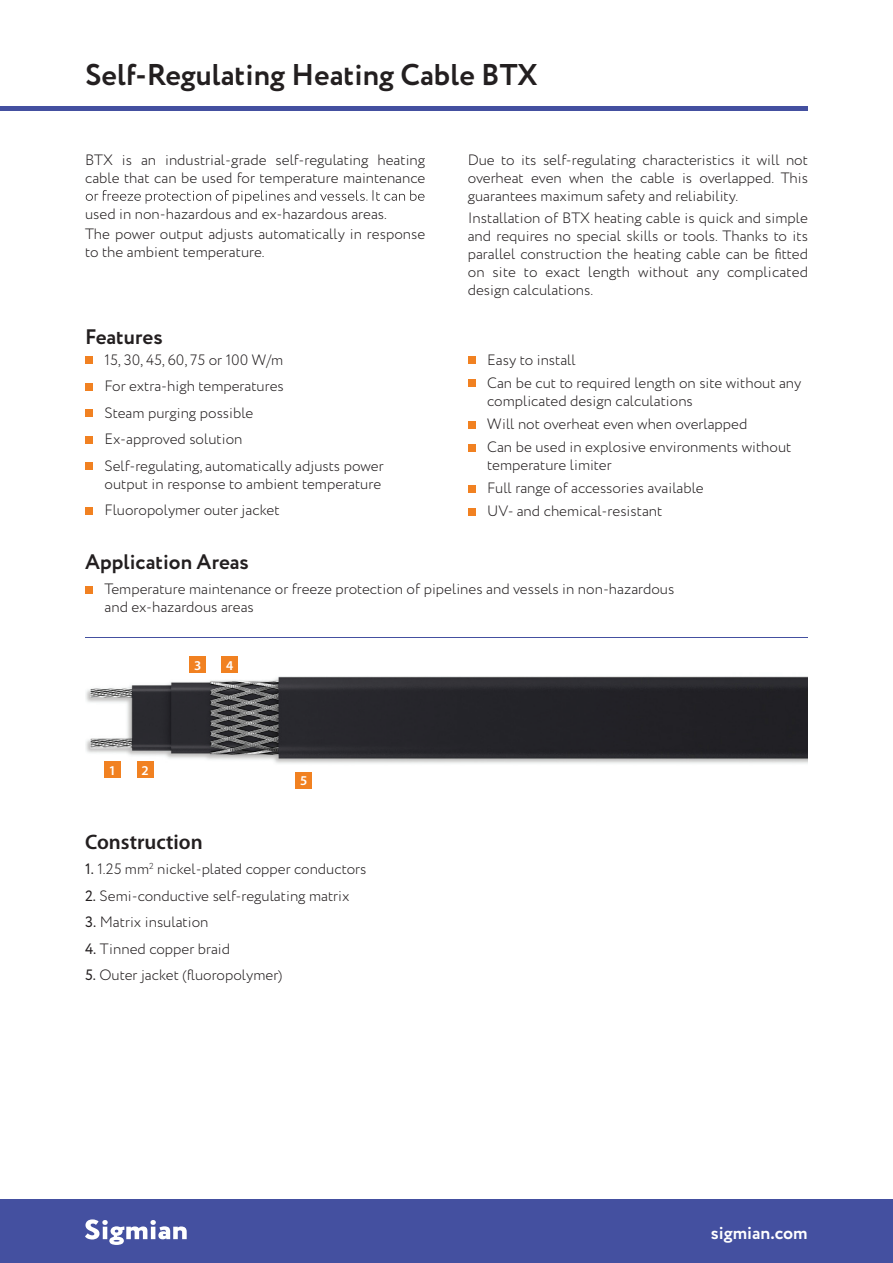
<style>
.page{position:relative;width:893px;height:1263px;background:#fff}
.page>*{position:absolute;margin:0;border:0;box-sizing:border-box;transform-origin:0 0}
.t1{font:700 30px "Circe";color:#231f20}
.t2{font:700 21px "Circe";color:#231f20}
.t3{font:600 21px "Myriad Pro";color:#231f20}
.t4{font:700 18px "Circe";color:#fff}
.t5{font:300 15px/18px "Circe";color:#231f20}
.t6{font:600 13.5px "Myriad Pro";color:#fff}
.s1{font-weight:400}
</style>
<div class="page">
<div style="left:0;top:106px;width:808px;height:5px;background:#4450a0"></div>
<img style="left:86px;top:671px;width:722px;height:104px">
<div style="left:104px;top:761px;width:17px;height:17px;background:#f18121"></div>
<div style="left:137px;top:761px;width:16px;height:17px;background:#f18121"></div>
<div style="left:190px;top:656px;width:16px;height:17px;background:#f18121"></div>
<div style="left:222px;top:656px;width:16px;height:17px;background:#f18121"></div>
<div style="left:296px;top:772px;width:16px;height:16px;background:#f18121"></div>
<svg style="left:86px;top:190px;width:338px;height:14px"></svg>
<hr style="left:85px;top:637px;width:723px;height:1px;background:#4450a0">
<div style="left:85px;top:586px;width:8px;height:8px;background:#f18121"></div>
<div style="left:85px;top:356px;width:8px;height:8px;background:#f18121"></div>
<div style="left:85px;top:383px;width:8px;height:8px;background:#f18121"></div>
<div style="left:85px;top:409px;width:8px;height:8px;background:#f18121"></div>
<div style="left:85px;top:436px;width:8px;height:8px;background:#f18121"></div>
<div style="left:85px;top:462px;width:8px;height:8px;background:#f18121"></div>
<div style="left:85px;top:507px;width:8px;height:8px;background:#f18121"></div>
<div style="left:468px;top:356px;width:7px;height:8px;background:#f18121"></div>
<div style="left:468px;top:380px;width:7px;height:7px;background:#f18121"></div>
<div style="left:468px;top:421px;width:7px;height:7px;background:#f18121"></div>
<div style="left:468px;top:444px;width:7px;height:7px;background:#f18121"></div>
<div style="left:468px;top:485px;width:7px;height:7px;background:#f18121"></div>
<div style="left:468px;top:508px;width:7px;height:8px;background:#f18121"></div>
<div style="left:0;top:1199px;width:893px;height:64px;background:#4450a0"></div>
<svg style="left:85px;top:1219px;width:102px;height:26px"></svg>
<h1 class="t1" style="left:85px;top:54px;width:454px">Self-Regulating Heating Cable BTX</h1>
<p class="t5" style="left:85px;top:151px;width:342px">BTX is an industrial-grade self-regulating heating cable that can be used for temperature maintenance</p>
<p class="t5" style="left:85px;top:204px;width:342px;line-height:20.1px">used in non-hazardous and ex-hazardous areas.<br>The power output adjusts automatically in response</p>
<p class="t5" style="left:85px;top:243px;width:181px">to the ambient temperature.</p>
<h2 class="t2" style="left:85px;top:322px;width:79px">Features</h2>
<p class="t5" style="left:105px;top:346px;width:281px;line-height:26.5px">15, 30, 45, 60, 75 or 100 W/m<br>For extra-high temperatures<br>Steam purging possible<br>Ex-approved solution<br>Self-regulating, automatically adjusts power</p>
<p class="t5" style="left:105px;top:471px;width:278px;line-height:26.5px">output in response to ambient temperature<br>Fluoropolymer outer jacket</p>
<h2 class="t2" style="left:85px;top:548px;width:165px">Application Areas</h2>
<p class="t5" style="left:468px;top:151px;width:342px;text-align:justify">Due to its self-regulating characteristics it will not overheat even when the cable is overlapped. This guarantees maximum safety and reliability.</p>
<p class="t5" style="left:468px;top:209px;width:342px;text-align:justify">Installation of BTX heating cable is quick and simple and requires no special skills or tools. Thanks to its parallel construction the heating cable can be fitted on site to exact length without any complicated design calculations.</p>
<p class="t5" style="left:487px;top:348px;width:316px;line-height:23.1px">Easy to install<br>Can be cut to required length on site without any</p>
<p class="t5" style="left:487px;top:389px;width:306px;line-height:23.1px">complicated design calculations<br>Will not overheat even when overlapped<br>Can be used in explosive environments without</p>
<p class="t5" style="left:487px;top:454px;width:218px;line-height:23.1px">temperature limiter<br>Full range of accessories available<br>UV- and chemical-resistant</p>
<p class="t5" style="left:105px;top:580px;width:571px">Temperature maintenance or freeze protection of pipelines and vessels in non-hazardous and ex-hazardous areas</p>
<p class="t6" style="left:109px;top:763px;width:9px">1</p>
<p class="t6" style="left:142px;top:763px;width:9px">2</p>
<p class="t6" style="left:194px;top:657px;width:9px">3</p>
<p class="t6" style="left:226px;top:657px;width:9px">4</p>
<h2 class="t3" style="left:85px;top:830px;width:119px">Construction</h2>
<p class="t6" style="left:300px;top:773px;width:9px">5</p>
<p class="t5" style="left:85px;top:860px;width:283px"><span class="s1">1.</span> 1.25 mm<sup>2</sup> nickel-plated copper conductors</p>
<p class="t5" style="left:85px;top:887px;width:266px"><span class="s1">2.</span> Semi-conductive self-regulating matrix</p>
<p class="t5" style="left:85px;top:913px;width:125px"><span class="s1">3.</span> Matrix insulation</p>
<p class="t5" style="left:85px;top:940px;width:147px"><span class="s1">4.</span> Tinned copper braid</p>
<p class="t5" style="left:85px;top:966px;width:199px"><span class="s1">5.</span> Outer jacket (fluoropolymer)</p>
<p class="t4" style="left:711px;top:1220px;width:98px">sigmian.com</p>
</div>
